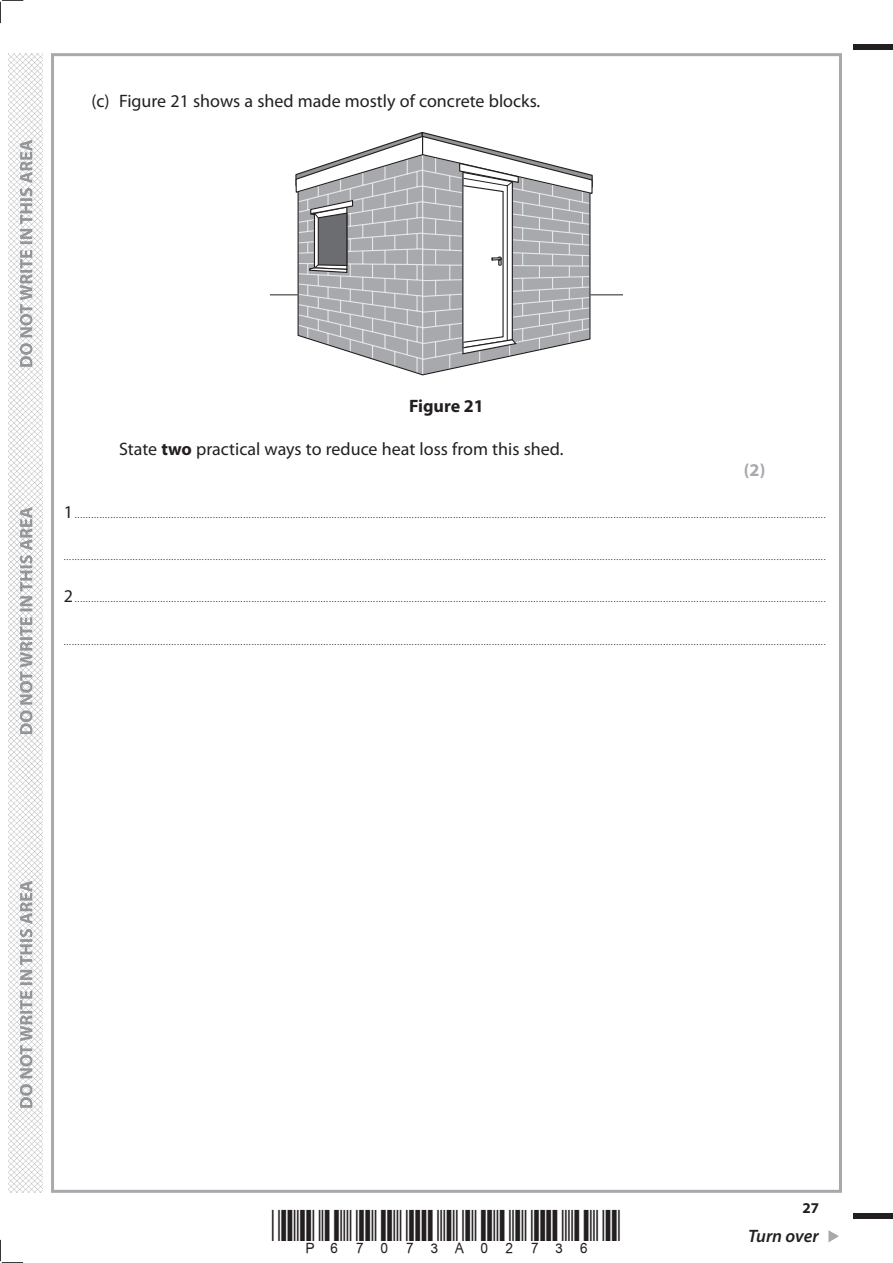
<style>
.page{position:relative;width:893px;height:1263px;background:#fff}
.page>*{position:absolute;margin:0;border:0;box-sizing:border-box;transform-origin:0 0}
.t1{font:18px "Myriad Pro";color:#231f20}
.t2{font:italic 600 18px "Myriad Pro";letter-spacing:-.005em;color:#231f20}
.t3{font:700 18px "Myriad Pro";color:#231f20}
.t4{font:700 18px "Myriad Pro";color:#a8a9ad}
.t5{font:700 15px "Myriad Pro";color:#231f20}
.t6{font:9px "Myriad Pro";color:#231f20}
.s1{font-weight:700}
.s2{font-size:18px}
</style>
<div class="page">
<img style="left:9px;top:53px;width:34px;height:1140px">
<svg style="left:828px;top:1230px;width:11px;height:12px"></svg>
<div style="left:853px;top:44px;width:40px;height:5px;background:#231f20"></div>
<div style="left:853px;top:1214px;width:40px;height:5px;background:#231f20"></div>
<svg style="left:0;top:0;width:23px;height:23px"></svg>
<svg style="left:0;top:1240px;width:23px;height:23px"></svg>
<svg style="left:20px;top:140px;width:12px;height:968px"></svg>
<hr style="left:270px;top:294px;width:353px;height:1px;background:#231f20">
<svg style="left:295px;top:132px;width:298px;height:244px"></svg>
<h1 class="t1" style="left:91px;top:90px;width:450px">(c) Figure 21 shows a shed made mostly of concrete blocks.</h1>
<h1 class="t3" style="left:409px;top:394px;width:76px">Figure 21</h1>
<h1 class="t1" style="left:119px;top:437px;width:446px">State <span class="s1">two</span> practical ways to reduce heat loss from this shed.</h1>
<h1 class="t4" style="left:744px;top:458px;width:23px">(2)</h1>
<p class="t6" style="left:64px;top:509px;width:763px"><span class="s2">1</span>................................................................................................................................................................................................................................................................................</p>
<p class="t6" style="left:64px;top:551px;width:763px">....................................................................................................................................................................................................................................................................................</p>
<p class="t6" style="left:64px;top:594px;width:763px"><span class="s2">2</span>................................................................................................................................................................................................................................................................................</p>
<p class="t6" style="left:64px;top:636px;width:763px">....................................................................................................................................................................................................................................................................................</p>
<h2 class="t5" style="left:802px;top:1198px;width:18px">27</h2>
<h1 class="t2" style="left:748px;top:1225px;width:72px">Turn over</h1>
</div>
